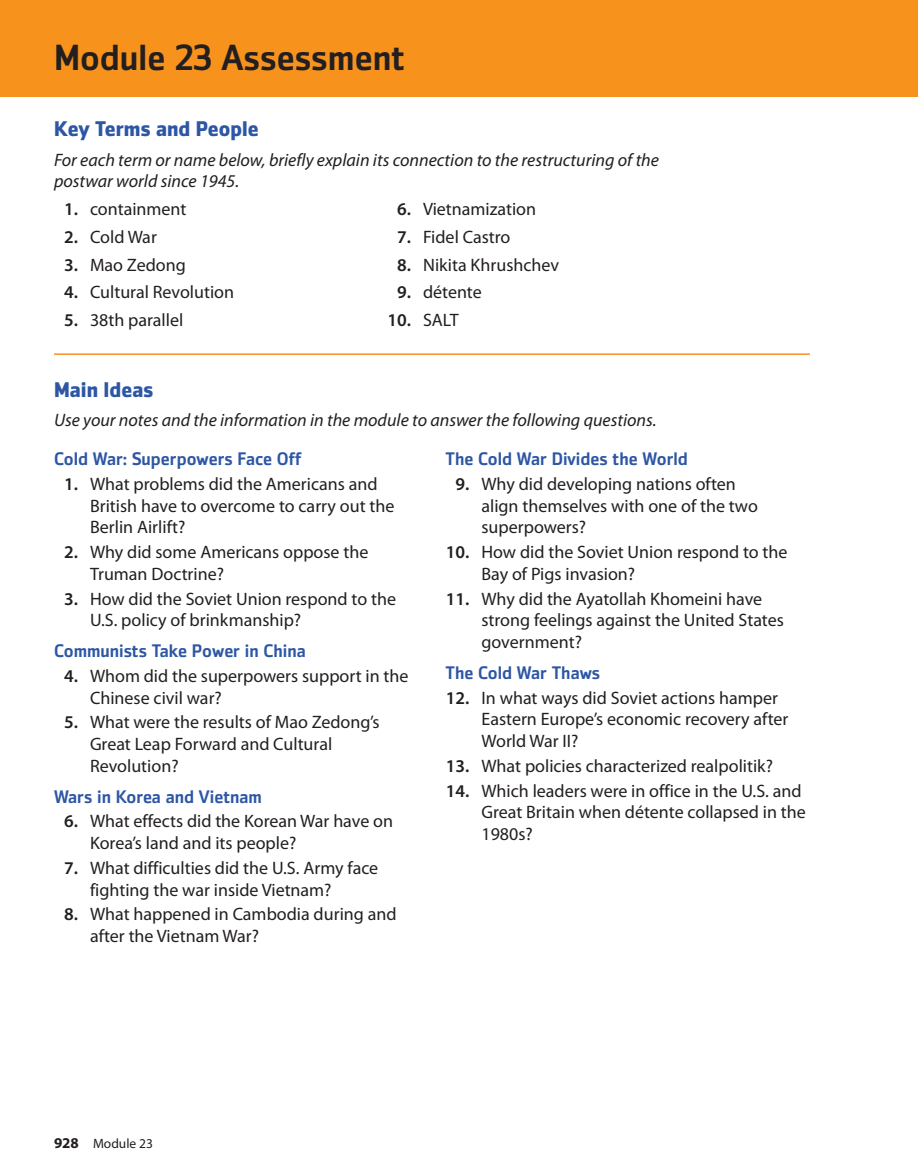
<style>
.page{position:relative;width:918px;height:1175px;background:#fff}
.page>*{position:absolute;margin:0;border:0;box-sizing:border-box;transform-origin:0 0}
.t1{font:500 36px "Zemestro Std";color:#231f20}
.t2{font:700 21px "Zemestro Std";color:#2d56a5}
.t3{font:18px/21.8px "Myriad Pro";color:#231f20}
.t4{font:italic 18px/21.8px "Myriad Pro";color:#231f20}
.t5{font:500 18px "Zemestro Std";color:#2d56a5}
.t6{font:13.5px "Myriad Pro";color:#231f20}
.s1{font-weight:600}
.s2{font-weight:700;font-size:15px}
</style>
<div class="page">
<div style="left:0;top:0;width:918px;height:96px;background:#f7931d"></div>
<hr style="left:54px;top:353px;width:756px;height:2px;background:#f7931d">
<h1 class="t1" style="left:54px;top:35px;width:353px">Module 23 Assessment</h1>
<p class="t2" style="left:54px;top:116px;width:206px">Key Terms and People</p>
<p class="t4" style="left:54px;top:149px;width:607px">For each term or name below, briefly explain its connection to the restructuring of the postwar world since 1945.</p>
<p class="t3" style="left:64px;top:198px;width:124px"><span class="s1">1.</span> containment</p>
<p class="t3" style="left:64px;top:226px;width:94px"><span class="s1">2.</span> Cold War</p>
<p class="t3" style="left:64px;top:254px;width:123px"><span class="s1">3.</span> Mao Zedong</p>
<p class="t3" style="left:64px;top:282px;width:172px"><span class="s1">4.</span> Cultural Revolution</p>
<p class="t3" style="left:64px;top:309px;width:121px"><span class="s1">5.</span> 38th parallel</p>
<p class="t3" style="left:397px;top:198px;width:141px"><span class="s1">6.</span> Vietnamization</p>
<p class="t3" style="left:397px;top:226px;width:115px"><span class="s1">7.</span> Fidel Castro</p>
<p class="t3" style="left:397px;top:254px;width:164px"><span class="s1">8.</span> Nikita Khrushchev</p>
<p class="t3" style="left:397px;top:282px;width:86px"><span class="s1">9.</span> détente</p>
<p class="t3" style="left:387px;top:309px;width:73px"><span class="s1">10.</span> SALT</p>
<p class="t2" style="left:54px;top:376px;width:101px">Main Ideas</p>
<p class="t4" style="left:54px;top:409px;width:604px">Use your notes and the information in the module to answer the following questions.</p>
<p class="t5" style="left:54px;top:447px;width:249px">Cold War: Superpowers Face Off</p>
<p class="t3" style="left:90px;top:473px;width:306px;text-indent:-26px"><span class="s1">1.</span> What problems did the Americans and<br>British have to overcome to carry out the<br>Berlin Airlift?</p>
<p class="t3" style="left:90px;top:541px;width:280px;text-indent:-26px"><span class="s1">2.</span> Why did some Americans oppose the<br>Truman Doctrine?</p>
<p class="t3" style="left:90px;top:588px;width:308px;text-indent:-26px"><span class="s1">3.</span> How did the Soviet Union respond to the<br>U.S. policy of brinkmanship?</p>
<p class="t5" style="left:54px;top:639px;width:253px">Communists Take Power in China</p>
<p class="t3" style="left:90px;top:665px;width:320px;text-indent:-26px"><span class="s1">4.</span> Whom did the superpowers support in the<br>Chinese civil war?</p>
<p class="t3" style="left:90px;top:712px;width:291px;text-indent:-26px"><span class="s1">5.</span> What were the results of Mao Zedong’s<br>Great Leap Forward and Cultural<br>Revolution?</p>
<p class="t5" style="left:54px;top:785px;width:209px">Wars in Korea and Vietnam</p>
<p class="t3" style="left:90px;top:811px;width:305px;text-indent:-26px"><span class="s1">6.</span> What effects did the Korean War have on<br>Korea’s land and its people?</p>
<p class="t3" style="left:90px;top:857px;width:290px;text-indent:-26px"><span class="s1">7.</span> What difficulties did the U.S. Army face fighting the war inside Vietnam?</p>
<p class="t3" style="left:90px;top:904px;width:308px;text-indent:-26px"><span class="s1">8.</span> What happened in Cambodia during and after the Vietnam War?</p>
<p class="t5" style="left:446px;top:447px;width:244px">The Cold War Divides the World</p>
<p class="t3" style="left:482px;top:473px;width:278px;text-indent:-26px"><span class="s1">9.</span> Why did developing nations often align themselves with one of the two superpowers?</p>
<p class="t3" style="left:482px;top:541px;width:308px;text-indent:-36px"><span class="s1">10.</span> How did the Soviet Union respond to the<br>Bay of Pigs invasion?</p>
<p class="t3" style="left:482px;top:588px;width:304px;text-indent:-36px"><span class="s1">11.</span> Why did the Ayatollah Khomeini have strong feelings against the United States government?</p>
<p class="t5" style="left:446px;top:661px;width:156px">The Cold War Thaws</p>
<p class="t3" style="left:482px;top:687px;width:308px;text-indent:-36px"><span class="s1">12.</span> In what ways did Soviet actions hamper<br>Eastern Europe’s economic recovery after<br>World War II?</p>
<p class="t3" style="left:446px;top:755px;width:329px"><span class="s1">13.</span> What policies characterized realpolitik?</p>
<p class="t3" style="left:482px;top:780px;width:326px;text-indent:-36px"><span class="s1">14.</span> Which leaders were in office in the U.S. and<br>Great Britain when détente collapsed in the<br>1980s?</p>
<p class="t6" style="left:54px;top:1136px;width:101px"><span class="s2">928</span> Module 23</p>
</div>
